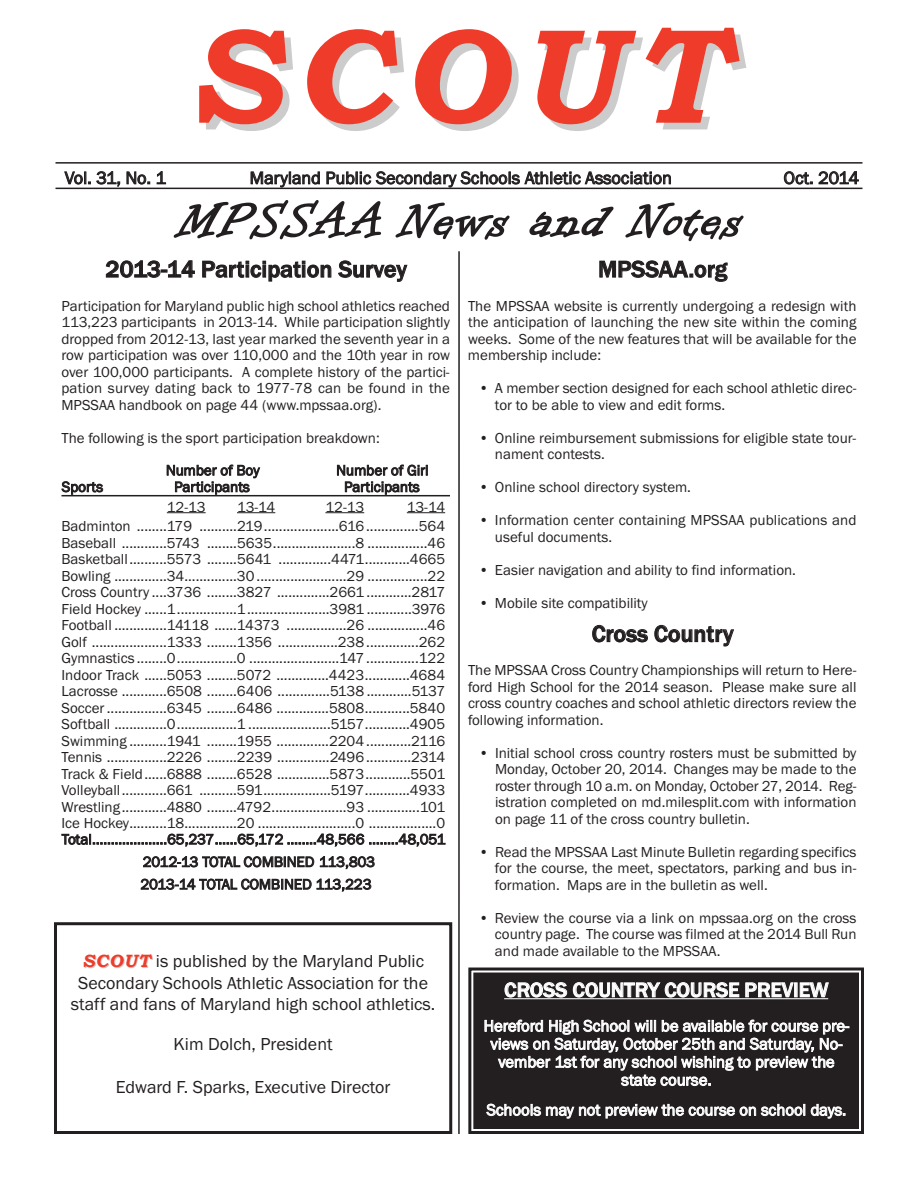
<style>
.page{position:relative;width:918px;height:1188px;background:#fff}
.page>*{position:absolute;margin:0;border:0;box-sizing:border-box;transform-origin:0 0}
.t1{font:italic 700 135px "Bookman Old Style";letter-spacing:.1em;color:#ef3c2a}
.t2{font:54px "Informal Roman";letter-spacing:.05em;color:#231f20}
.t3{font:500 24px "Franklin Gothic";color:#231f20}
.t4{font:500 21px "Franklin Gothic";color:#fff}
.t5{font:18px/21.5px "Franklin Gothic";color:#231f20;text-align:center}
.t6{font:16.5px/18px "Franklin Gothic";letter-spacing:-.005em;color:#fff;text-align:center}
.t7{font:15px/16.5px "Franklin Gothic";color:#231f20;text-align:justify}
.s1{font-family:"Bookman Old Style";font-weight:700;font-style:italic;color:#ccc}
</style>
<div class="page">
<hr style="left:62px;top:495px;width:388px;height:1px;background:#231f20">
<hr style="left:167px;top:512px;width:39px;height:1px;background:#231f20">
<hr style="left:237px;top:512px;width:38px;height:1px;background:#231f20">
<hr style="left:325px;top:512px;width:39px;height:1px;background:#231f20">
<hr style="left:407px;top:512px;width:38px;height:1px;background:#231f20">
<hr style="left:56px;top:162px;width:806px;height:2px;background:#231f20">
<hr style="left:56px;top:188px;width:806px;height:1px;background:#231f20">
<hr style="left:458px;top:251px;width:2px;height:883px;background:#231f20">
<div style="left:474px;top:974px;width:384px;height:154px;background:#231f20"></div>
<div style="left:468px;top:968px;width:396px;height:166px;border:3px solid #231f20"></div>
<div style="left:473px;top:973px;width:386px;height:156px;border:1px solid #231f20"></div>
<hr style="left:504px;top:998px;width:324px;height:1px;background:#fff">
<div style="left:54px;top:922px;width:398px;height:212px;border:3px solid #231f20"></div>
<h1 class="t1" style="left:186px;top:-3px;width:542px">SCOUT</h1>
<p class="t5" style="left:65px;top:167px;width:103px">Vol. 31, No. 1</p>
<p class="t5" style="left:250px;top:167px;width:424px">Maryland Public Secondary Schools Athletic Association</p>
<p class="t5" style="left:784px;top:167px;width:77px">Oct. 2014</p>
<h2 class="t2" style="left:178px;top:186px;width:565px">MPSSAA News and Notes</h2>
<h3 class="t3" style="left:105px;top:255px;width:303px">2013-14 Participation Survey</h3>
<p class="t7" style="left:61px;top:297px;width:390px">Participation for Maryland public high school athletics reached 113,223 participants in 2013-14. While participation slightly dropped from 2012-13, last year marked the seventh year in a row participation was over 110,000 and the 10th year in row over 100,000 participants. A complete history of the partici&shy;pation survey dating back to 1977-78 can be found in the MPSSAA handbook on page 44 (www.mpssaa.org).</p>
<p class="t7" style="left:166px;top:421px;width:215px;line-height:32.7px;text-indent:-104px">The following is the sport participation breakdown:<br>Number of Boy</p>
<p class="t7" style="left:336px;top:462px;width:94px">Number of Girl</p>
<p class="t7" style="left:62px;top:478px;width:43px">Sports</p>
<p class="t7" style="left:174px;top:478px;width:77px">Participants</p>
<p class="t7" style="left:344px;top:478px;width:77px">Participants</p>
<p class="t7" style="left:167px;top:498px;width:40px">12-13</p>
<p class="t7" style="left:237px;top:498px;width:40px">13-14</p>
<p class="t7" style="left:325px;top:498px;width:40px">12-13</p>
<p class="t7" style="left:62px;top:497px;width:385px;line-height:19.5px;text-align:right">13-14<br>Badminton ........179 ..........219....................616..............564</p>
<p class="t7" style="left:61px;top:534px;width:386px">Baseball ............5743 ........5635......................8 ................46<br>Basketball..........5573 ........5641 ..............4471............4665<br>Bowling ..............34..............30........................29 ................22<br>Cross Country ....3736 ........3827 ..............2661 ............2817<br>Field Hockey ......1................1......................3981 ............3976<br>Football ..............14118 ......14373 ................26 ................46<br>Golf ....................1333 ........1356 ................238..............262<br>Gymnastics ........0................0 ........................147..............122<br>Indoor Track ......5053 ........5072 ..............4423............4684<br>Lacrosse ............6508 ........6406 ..............5138 ............5137<br>Soccer................6345 ........6486 ..............5808............5840<br>Softball ..............0................1 ......................5157............4905<br>Swimming ..........1941 ........1955 ..............2204............2116<br>Tennis ................2226 ........2239 ..............2496............2314<br>Track &amp; Field......6888 ........6528 ..............5873............5501<br>Volleyball............661 ..........591..................5197............4933<br>Wrestling............4880 ........4792....................93 ..............101<br>Ice Hockey..........18..............20 ..........................0 ..................0<br>Total....................65,237......65,172 ........48,566 ........48,051</p>
<p class="t7" style="left:140px;top:850px;width:236px;line-height:22.5px">2012-13 TOTAL COMBINED 113,803<br>2013-14 TOTAL COMBINED 113,223</p>
<p class="t5" style="left:71px;top:950px;width:366px"><span class="s1">SCOUT</span> is published by the Maryland Public<br>Secondary Schools Athletic Association for the staff and fans of Maryland high school athletics.</p>
<p class="t5" style="left:174px;top:1033px;width:161px">Kim Dolch, President</p>
<p class="t5" style="left:116px;top:1076px;width:276px">Edward F. Sparks, Executive Director</p>
<h3 class="t3" style="left:598px;top:255px;width:131px">MPSSAA.org</h3>
<p class="t7" style="left:468px;top:297px;width:390px">The MPSSAA website is currently undergoing a redesign with the anticipation of launching the new site within the coming weeks. Some of the new features that will be available for the membership include:</p>
<p class="t7" style="left:495px;top:380px;width:363px;text-indent:-16px">• A member section designed for each school athletic direc&shy;tor to be able to view and edit forms.</p>
<p class="t7" style="left:495px;top:429px;width:363px;text-indent:-16px">• Online reimbursement submissions for eligible state tour&shy;nament contests.</p>
<p class="t7" style="left:479px;top:479px;width:214px">• Online school directory system.</p>
<p class="t7" style="left:495px;top:512px;width:363px;text-indent:-16px">• Information center containing MPSSAA publications and useful documents.</p>
<p class="t7" style="left:479px;top:561px;width:319px">• Easier navigation and ability to find information.</p>
<p class="t7" style="left:479px;top:594px;width:171px">• Mobile site compatibility</p>
<h3 class="t3" style="left:592px;top:619px;width:143px">Cross Country</h3>
<p class="t7" style="left:468px;top:662px;width:390px">The MPSSAA Cross Country Championships will return to Here&shy;ford High School for the 2014 season. Please make sure all cross country coaches and school athletic directors review the following information.</p>
<p class="t7" style="left:495px;top:744px;width:363px;text-indent:-16px">• Initial school cross country rosters must be submitted by Monday, October 20, 2014. Changes may be made to the roster through 10 a.m. on Monday, October 27, 2014. Reg&shy;istration completed on md.milesplit.com with information on page 11 of the cross country bulletin.</p>
<p class="t7" style="left:495px;top:843px;width:363px;text-indent:-16px">• Read the MPSSAA Last Minute Bulletin regarding specifics for the course, the meet, spectators, parking and bus in&shy;formation. Maps are in the bulletin as well.</p>
<p class="t7" style="left:495px;top:909px;width:363px;text-indent:-16px">• Review the course via a link on mpssaa.org on the cross country page. The course was filmed at the 2014 Bull Run and made available to the MPSSAA.</p>
<h3 class="t4" style="left:504px;top:977px;width:326px">CROSS COUNTRY COURSE PREVIEW</h3>
<p class="t6" style="left:484px;top:1017px;width:367px">Hereford High School will be available for course pre&shy;views on Saturday, October 25th and Saturday, No&shy;vember 1st for any school wishing to preview the state course.</p>
<p class="t6" style="left:487px;top:1101px;width:361px">Schools may not preview the course on school days.</p>
</div>
